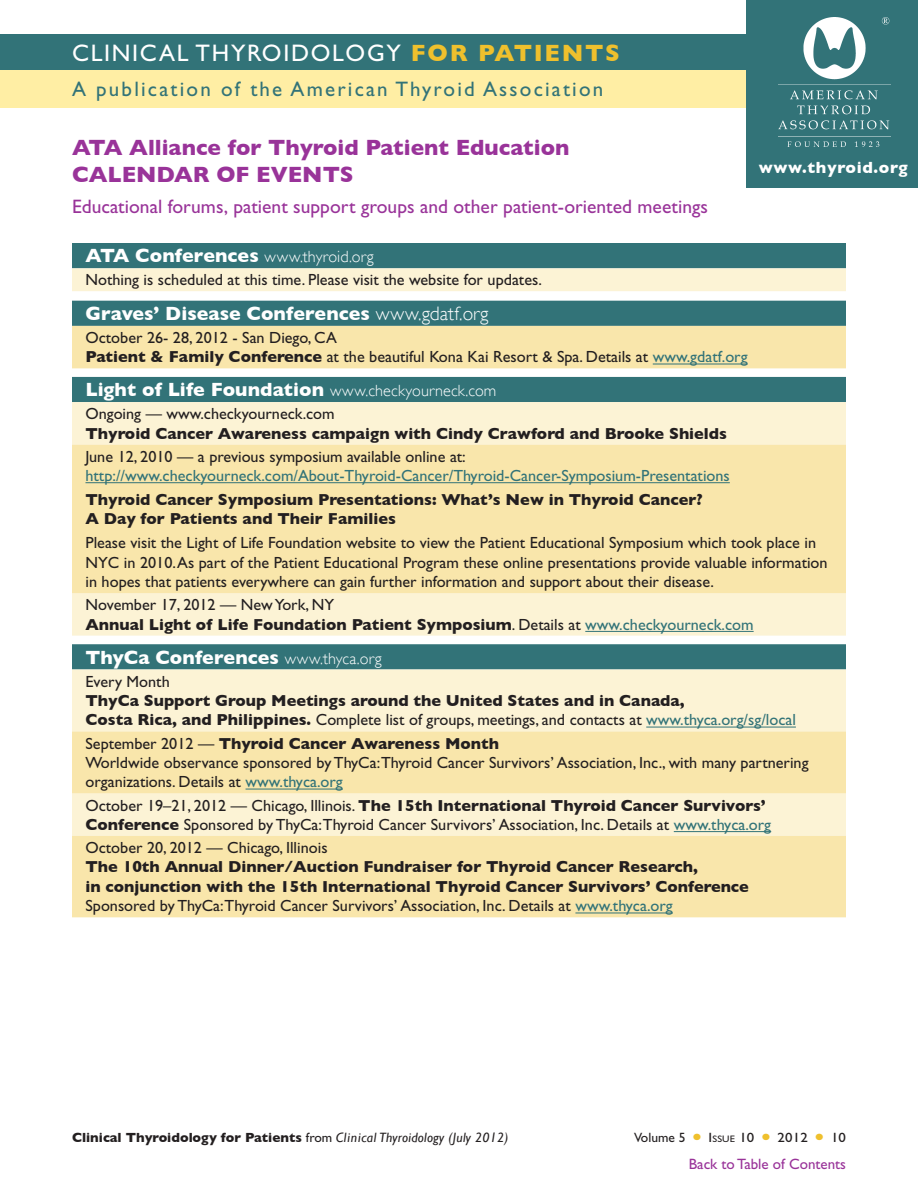
<style>
.page{position:relative;width:918px;height:1188px;background:#fff}
.page>*{position:absolute;margin:0;border:0;box-sizing:border-box;transform-origin:0 0}
.t1{font:24px "Gill Sans Std";letter-spacing:.07em;color:#fff}
.Topic_Header{font:700 22.5px "Gill Sans";color:#939}
.t2{font:21px "Gill Sans Std";letter-spacing:.105em;color:#327378}
.alliance_calendar_da{font:700 19.5px "Gill Sans";letter-spacing:.005em;color:#fff}
.t3{font:19.5px "Gill Sans Std";color:#939}
.t4{font:700 16.5px "Gill Sans";letter-spacing:.04em;color:#fff}
.alliance_calendar_da-2{font:16.2px/19.5px "Gill Sans Std";color:#231f20}
.alliance_calendar_da-3{font:700 16.2px/19.5px "Gill Sans";color:#231f20}
.alliance_calendar_da-4{font:16.2px/19.5px "Gill Sans Std";color:#327378}
.alliance_calendar_da-5{font:300 16.2px "Gill Sans";letter-spacing:.015em;color:#fff}
.t5{font:15px "Gill Sans Std";color:#939}
.t6{font:700 13.5px "Gill Sans";color:#231f20}
.t7{font:13.5px "Gill Sans Std";letter-spacing:.01em;color:#231f20;scale:1.1 1}
.t8{font:13.5px "Gill Sans Std";color:#231f20}
.t9{font:9.45px "Gill Sans Std";color:#231f20;scale:1.1 1}
.s1{font-family:"Gill Sans";font-weight:700;color:#efc02d}
.s2{font-weight:700;font-size:19.5px}
.s3{font-weight:300}
.s4{font-family:"Gill Sans";font-weight:700}
.s5{color:#327378}
.s6{font-weight:300;font-size:16.2px}
.s7{color:#231f20}
.s8{font-family:"Gill Sans Std";font-weight:400}
.s9{font-family:"Gill Sans Std";font-weight:400;color:#327378}
.s10{font-weight:400;font-style:italic}
.s11{font-size:13.5px}
</style>
<div class="page">
<div style="left:0;top:35px;width:918px;height:37px;background:#327378"></div>
<div style="left:0;top:70px;width:918px;height:38px;background:#ffeea4"></div>
<div style="left:72px;top:243px;width:774px;height:25px;background:#327378"></div>
<div style="left:72px;top:268px;width:774px;height:23px;background:#fcf3d5"></div>
<svg style="left:72px;top:300px;width:774px;height:618px;background:#3f7c7f"></svg>
<svg style="left:72px;top:326px;width:774px;height:591px;background:#e9e1b6"></svg>
<hr style="left:653px;top:364px;width:95px;height:1px;background:#327378">
<hr style="left:86px;top:482px;width:644px;height:1px;background:#327378">
<hr style="left:585px;top:631px;width:169px;height:1px;background:#327378">
<hr style="left:646px;top:727px;width:150px;height:1px;background:#327378">
<hr style="left:246px;top:789px;width:97px;height:1px;background:#327378">
<hr style="left:674px;top:831px;width:97px;height:1px;background:#327378">
<hr style="left:575px;top:913px;width:98px;height:1px;background:#327378">
<div style="left:747px;top:0;width:171px;height:188px;background:#327378"></div>
<img style="left:778px;top:18px;width:112px;height:129px">
<p class="t1" style="left:72px;top:40px;width:550px">CLINICAL THYROIDOLOGY <span class="s1">FOR PATIENTS</span></p>
<p class="t2" style="left:72px;top:77px;width:533px">A publication of the American Thyroid Association</p>
<p class="Topic_Header" style="left:72px;top:134px;width:499px">ATA Alliance for Thyroid Patient Education</p>
<p class="Topic_Header" style="left:72px;top:161px;width:283px">CALENDAR OF EVENTS</p>
<p class="t3" style="left:72px;top:195px;width:638px">Educational forums, patient support groups and other patient-oriented meetings</p>
<p class="alliance_calendar_da-5" style="left:86px;top:248px;width:290px"><span class="s2">ATA Conferences</span> www.thyroid.org</p>
<p class="alliance_calendar_da-2" style="left:86px;top:270px;width:458px">Nothing is scheduled at this time. Please visit the website for updates.</p>
<p class="alliance_calendar_da" style="left:86px;top:302px;width:405px">Graves’ Disease Conferences <span class="s3">www.gdatf.org</span></p>
<p class="alliance_calendar_da-2" style="left:86px;top:328px;width:253px">October 26- 28, 2012 - San Diego, CA</p>
<p class="alliance_calendar_da-2" style="left:86px;top:347px;width:664px"><span class="s4">Patient &amp; Family Conference</span> at the beautiful Kona Kai Resort &amp; Spa. Details at <span class="s5">www.gdatf.org</span></p>
<p class="alliance_calendar_da" style="left:86px;top:378px;width:412px">Light of Life Foundation <span class="s6">www.checkyourneck.com</span></p>
<p class="alliance_calendar_da-2" style="left:86px;top:404px;width:251px">Ongoing — www.checkyourneck.com</p>
<p class="alliance_calendar_da-3" style="left:86px;top:423px;width:643px">Thyroid Cancer Awareness campaign with Cindy Crawford and Brooke Shields</p>
<p class="alliance_calendar_da-4" style="left:86px;top:447px;width:646px"><span class="s7">June 12, 2010 — a previous symposium available online at: </span>http://www.checkyourneck.com/About-Thyroid-Cancer/Thyroid-Cancer-Symposium-Presentations</p>
<p class="alliance_calendar_da-3" style="left:86px;top:490px;width:619px">Thyroid Cancer Symposium Presentations: What’s New in Thyroid Cancer?<br>A Day for Patients and Their Families</p>
<p class="alliance_calendar_da-2" style="left:86px;top:533px;width:744px">Please visit the Light of Life Foundation website to view the Patient Educational Symposium which took place in<br>NYC in 2010.As part of the Patient Educational Program these online presentations provide valuable information in hopes that patients everywhere can gain further information and support about their disease.</p>
<p class="alliance_calendar_da-2" style="left:86px;top:595px;width:250px">November 17, 2012 — NewYork, NY</p>
<p class="alliance_calendar_da-3" style="left:86px;top:614px;width:670px">Annual Light of Life Foundation Patient Symposium<span class="s8">. Details at</span> <span class="s9">www.checkyourneck.com</span></p>
<p class="alliance_calendar_da" style="left:86px;top:646px;width:298px">ThyCa Conferences <span class="s6">www.thyca.org</span></p>
<p class="alliance_calendar_da-2" style="left:86px;top:671px;width:86px">Every Month</p>
<p class="alliance_calendar_da-3" style="left:86px;top:691px;width:712px">ThyCa Support Group Meetings around the United States and in Canada,<br>Costa Rica, and Philippines. <span class="s8">Complete list of groups, meetings, and contacts at</span> <span class="s9">www.thyca.org/sg/local</span></p>
<p class="alliance_calendar_da-3" style="left:86px;top:733px;width:415px"><span class="s8">September 2012 —</span> Thyroid Cancer Awareness Month</p>
<p class="alliance_calendar_da-2" style="left:86px;top:753px;width:725px">Worldwide observance sponsored by ThyCa:Thyroid Cancer Survivors’ Association, Inc., with many partnering organizations. Details at <span class="s5">www.thyca.org</span></p>
<p class="alliance_calendar_da-2" style="left:86px;top:795px;width:687px">October 19–21, 2012 — Chicago, Illinois. <span class="s4">The 15th International Thyroid Cancer Survivors’<br>Conference</span> Sponsored by ThyCa:Thyroid Cancer Survivors’ Association, Inc. Details at <span class="s5">www.thyca.org</span></p>
<p class="alliance_calendar_da-2" style="left:86px;top:838px;width:244px">October 20, 2012 — Chicago, Illinois</p>
<p class="alliance_calendar_da-3" style="left:86px;top:857px;width:665px">The 10th Annual Dinner/Auction Fundraiser for Thyroid Cancer Research,<br>in conjunction with the 15th International Thyroid Cancer Survivors’ Conference</p>
<p class="alliance_calendar_da-2" style="left:86px;top:896px;width:589px">Sponsored by ThyCa:Thyroid Cancer Survivors’ Association, Inc. Details at <span class="s5">www.thyca.org</span></p>
<p class="t4" style="left:759px;top:158px;width:150px">www.thyroid.org</p>
<p class="t6" style="left:72px;top:1129px;width:438px">Clinical Thyroidology for Patients <span class="s8">from</span> <span class="s10">Clinical Thyroidology (July 2012)</span></p>
<p class="t8" style="left:634px;top:1130px;width:53px">Volume 5</p>
<p class="t9" style="left:709px;top:1133px;width:10px"><span class="s11">I</span>SSUE</p>
<p class="t7" style="left:739px;top:1130px;width:15px">10</p>
<p class="t7" style="left:778px;top:1130px;width:29px">2012</p>
<p class="t7" style="left:831px;top:1130px;width:15px">10</p>
<p class="t5" style="left:689px;top:1155px;width:159px">Back to Table of Contents</p>
</div>
